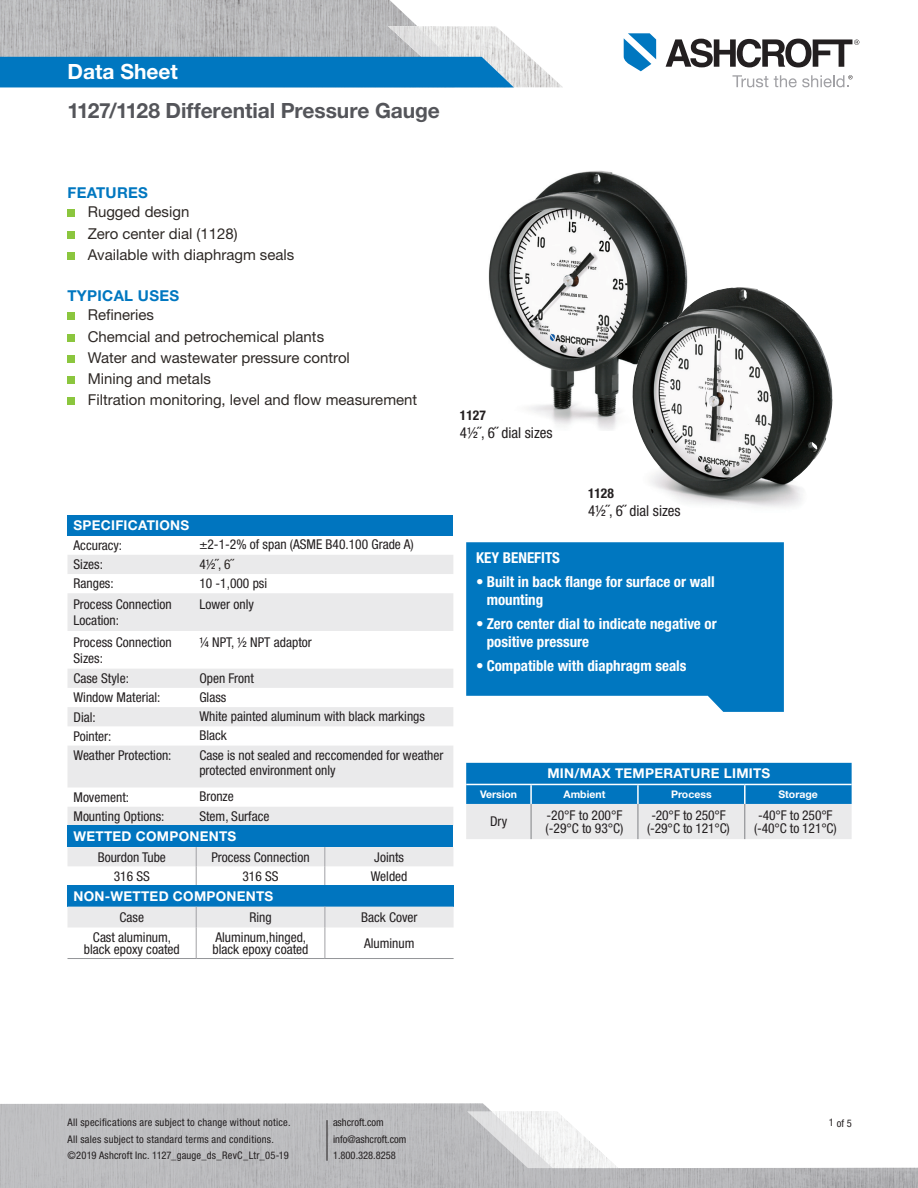
<style>
.page{position:relative;width:918px;height:1188px;background:#fff}
.page>*{position:absolute;margin:0;border:0;box-sizing:border-box;transform-origin:0 0}
.t1{font:700 21px "Helvetica Neue LT Std";letter-spacing:-.005em;color:#54555a}
.t2{font:700 21px "Helvetica Neue LT Std";color:#fff}
.t3{font:15px "Helvetica Neue LT Pro";color:#2e2926}
.t4{font:700 condensed 15px/18px "Helvetica Neue LT Std";color:#fff}
.t5{font:condensed 15px "Helvetica Neue LT Pro";color:#231f20}
.t6{font:700 15px "Helvetica Neue LT Std";letter-spacing:.02em;color:#0077c0}
.TABLE_Body{font:condensed 13.5px/15.8px "Helvetica Neue LT Pro";color:#231f20}
.TABLE_Header{font:700 13.5px "Helvetica Neue LT Std";letter-spacing:.02em;color:#fff}
.t7{font:700 condensed 13.5px "Helvetica Neue LT Std";color:#231f20}
.t8{font:condensed 10.5px/16.5px "Helvetica Neue LT Pro";letter-spacing:.02em;color:#231f20}
.t9{font:condensed 10.5px/16.5px "Helvetica Neue LT Pro";color:#231f20}
.TABLE_Subhead{font:700 10.5px "Helvetica Neue LT Std";color:#fff}
.s1{color:#2e2926}
</style>
<div class="page">
<hr style="left:4px;top:87px;width:451px;height:1px;background:#ceced0">
<img style="left:0;top:0;width:417px;height:26px">
<svg style="left:732px;top:75px;width:36px;height:12px"></svg>
<svg style="left:624px;top:33px;width:32px;height:38px"></svg>
<svg style="left:666px;top:39px;width:193px;height:28px"></svg>
<svg style="left:0;top:26px;width:562px;height:61px;background:#70a5c5"></svg>
<svg style="left:774px;top:75px;width:79px;height:12px"></svg>
<svg style="left:0;top:1103px;width:918px;height:85px;fill:#bdbec0"></svg>
<svg style="left:467px;top:1111px;width:151px;height:57px"></svg>
<hr style="left:327px;top:1120px;width:1px;height:41px;background:#231f20">
<div style="left:68px;top:210px;width:7px;height:7px;background:#8bc63e"></div>
<div style="left:68px;top:231px;width:7px;height:8px;background:#8bc63e"></div>
<div style="left:68px;top:252px;width:7px;height:8px;background:#8bc63e"></div>
<div style="left:68px;top:312px;width:7px;height:8px;background:#8bc63e"></div>
<div style="left:68px;top:334px;width:7px;height:8px;background:#8bc63e"></div>
<div style="left:68px;top:355px;width:7px;height:8px;background:#8bc63e"></div>
<div style="left:68px;top:376px;width:7px;height:8px;background:#8bc63e"></div>
<div style="left:68px;top:397px;width:7px;height:8px;background:#8bc63e"></div>
<svg style="left:466px;top:542px;width:318px;height:170px;background:#1381c4"></svg>
<img style="left:488px;top:170px;width:200px;height:260px">
<div style="left:68px;top:515px;width:385px;height:21px;background:#0075bf"></div>
<svg style="left:68px;top:555px;width:385px;height:270px;fill:#eaeaeb"></svg>
<div style="left:68px;top:825px;width:385px;height:22px;background:#0075bf"></div>
<svg style="left:68px;top:847px;width:385px;height:38px"></svg>
<div style="left:68px;top:885px;width:386px;height:22px;background:#0075bf"></div>
<div style="left:68px;top:907px;width:386px;height:21px;background:#eaeaeb"></div>
<hr style="left:196px;top:928px;width:1px;height:30px;background:#a1a1a5">
<hr style="left:325px;top:928px;width:1px;height:30px;background:#a1a1a5">
<hr style="left:68px;top:958px;width:128px;height:1px;background:#939598">
<hr style="left:196px;top:958px;width:129px;height:1px;background:#939598">
<hr style="left:325px;top:958px;width:129px;height:1px;background:#939598">
<svg style="left:466px;top:763px;width:386px;height:76px;background:#71add4"></svg>
<hr style="left:531px;top:804px;width:1px;height:35px;background:#808285">
<hr style="left:638px;top:804px;width:1px;height:35px;background:#808285">
<hr style="left:744px;top:804px;width:1px;height:35px;background:#808285">
<img style="left:632px;top:287px;width:176px;height:220px">
<h1 class="t2" style="left:68px;top:59px;width:112px">Data Sheet</h1>
<h1 class="t1" style="left:68px;top:98px;width:374px">1127/1128 Differential Pressure Gauge</h1>
<p class="t6" style="left:68px;top:183px;width:82px">FEATURES</p>
<p class="t3" style="left:88px;top:203px;width:103px">Rugged design</p>
<p class="t3" style="left:88px;top:224px;width:152px">Zero center dial (1128)</p>
<p class="t3" style="left:88px;top:245px;width:208px">Available with diaphragm seals</p>
<p class="t6" style="left:68px;top:286px;width:113px">TYPICAL USES</p>
<p class="t3" style="left:88px;top:306px;width:68px">Refineries</p>
<p class="t3" style="left:88px;top:327px;width:238px">Chemcial and petrochemical plants</p>
<p class="t3" style="left:88px;top:348px;width:264px">Water and wastewater pressure control</p>
<p class="t3" style="left:88px;top:370px;width:125px">Mining and metals</p>
<p class="t3" style="left:88px;top:391px;width:331px">Filtration monitoring, level and flow measurement</p>
<p class="t7" style="left:460px;top:407px;width:27px">1127</p>
<p class="t5" style="left:460px;top:424px;width:94px">4½˝, 6˝ dial sizes</p>
<p class="TABLE_Header" style="left:74px;top:517px;width:117px">SPECIFICATIONS</p>
<p class="TABLE_Body" style="left:74px;top:537px;width:50px">Accuracy:</p>
<p class="TABLE_Body" style="left:199px;top:537px;width:216px">±2-1-2% of span (ASME B40.100 Grade A)</p>
<p class="TABLE_Body" style="left:74px;top:556px;width:31px">Sizes:</p>
<p class="TABLE_Body" style="left:199px;top:556px;width:36px">4½˝<span class="s1">, 6˝</span></p>
<p class="TABLE_Body" style="left:74px;top:576px;width:42px">Ranges:</p>
<p class="TABLE_Body" style="left:199px;top:575px;width:69px">10 -1,000 psi</p>
<p class="TABLE_Body" style="left:74px;top:596px;width:100px">Process Connection<br>Location:</p>
<p class="TABLE_Body" style="left:199px;top:596px;width:56px">Lower only</p>
<p class="TABLE_Body" style="left:74px;top:634px;width:100px">Process Connection<br>Sizes:</p>
<p class="TABLE_Body" style="left:199px;top:634px;width:114px">¼ NPT, ½ NPT adaptor</p>
<p class="TABLE_Body" style="left:74px;top:670px;width:57px">Case Style:</p>
<p class="TABLE_Body" style="left:199px;top:670px;width:56px">Open Front</p>
<p class="TABLE_Body" style="left:74px;top:690px;width:88px">Window Material:</p>
<p class="TABLE_Body" style="left:199px;top:689px;width:28px">Glass</p>
<p class="TABLE_Body" style="left:74px;top:709px;width:24px">Dial:</p>
<p class="TABLE_Body" style="left:199px;top:708px;width:227px">White painted aluminum with black markings</p>
<p class="TABLE_Body" style="left:74px;top:728px;width:39px">Pointer:</p>
<p class="TABLE_Body" style="left:199px;top:727px;width:29px">Black</p>
<p class="TABLE_Body" style="left:74px;top:747px;width:100px">Weather Protection:</p>
<p class="TABLE_Body" style="left:199px;top:747px;width:246px">Case is not sealed and reccomended for weather protected environment only</p>
<p class="TABLE_Body" style="left:74px;top:789px;width:57px">Movement:</p>
<p class="TABLE_Body" style="left:199px;top:789px;width:36px">Bronze</p>
<p class="TABLE_Body" style="left:74px;top:808px;width:92px">Mounting Options:</p>
<p class="TABLE_Body" style="left:199px;top:808px;width:72px">Stem, Surface</p>
<p class="TABLE_Header" style="left:74px;top:828px;width:164px">WETTED COMPONENTS</p>
<p class="TABLE_Body" style="left:98px;top:849px;width:70px">Bourdon Tube</p>
<p class="TABLE_Body" style="left:211px;top:849px;width:100px">Process Connection</p>
<p class="TABLE_Body" style="left:374px;top:849px;width:31px">Joints</p>
<p class="TABLE_Body" style="left:114px;top:868px;width:38px">316 SS</p>
<p class="TABLE_Body" style="left:242px;top:868px;width:38px">316 SS</p>
<p class="TABLE_Body" style="left:371px;top:868px;width:38px">Welded</p>
<p class="TABLE_Header" style="left:74px;top:887px;width:201px">NON-WETTED COMPONENTS</p>
<p class="TABLE_Body" style="left:120px;top:909px;width:26px">Case</p>
<p class="TABLE_Body" style="left:249px;top:909px;width:24px">Ring</p>
<p class="TABLE_Body" style="left:361px;top:909px;width:58px">Back Cover</p>
<p class="TABLE_Body" style="left:84px;top:931px;width:98px;line-height:12px;text-align:center">Cast aluminum, black epoxy coated</p>
<p class="TABLE_Body" style="left:213px;top:931px;width:98px;line-height:12px">Aluminum,hinged, black epoxy coated</p>
<p class="TABLE_Body" style="left:364px;top:935px;width:52px">Aluminum</p>
<p class="t7" style="left:588px;top:485px;width:27px">1128</p>
<p class="t5" style="left:588px;top:502px;width:94px">4½˝, 6˝ dial sizes</p>
<p class="t4" style="left:476px;top:548px;width:85px">KEY BENEFITS</p>
<p class="t4" style="left:487px;top:572px;width:230px;text-indent:-10px">• Built in back flange for surface or wall mounting</p>
<p class="t4" style="left:487px;top:614px;width:232px;text-indent:-10px">• Zero center dial to indicate negative or positive pressure</p>
<p class="t4" style="left:476px;top:656px;width:212px">• Compatible with diaphragm seals</p>
<p class="TABLE_Header" style="left:547px;top:765px;width:224px">MIN/MAX TEMPERATURE LIMITS</p>
<p class="TABLE_Subhead" style="left:480px;top:788px;width:39px">Version</p>
<p class="TABLE_Subhead" style="left:564px;top:788px;width:43px">Ambient</p>
<p class="TABLE_Subhead" style="left:671px;top:788px;width:42px">Process</p>
<p class="TABLE_Subhead" style="left:778px;top:788px;width:41px">Storage</p>
<p class="TABLE_Body" style="left:490px;top:814px;width:19px">Dry</p>
<p class="TABLE_Body" style="left:546px;top:808px;width:79px;line-height:13.5px">-20°F to 200°F (-29°C to 93°C)</p>
<p class="TABLE_Body" style="left:647px;top:808px;width:84px;line-height:13.5px;text-align:center">-20°F to 250°F (-29°C to 121°C)</p>
<p class="TABLE_Body" style="left:754px;top:808px;width:84px;line-height:13.5px;text-align:center">-40°F to 250°F (-40°C to 121°C)</p>
<p class="t8" style="left:68px;top:1114px;width:225px">All specifications are subject to change without notice.<br>All sales subject to standard terms and conditions. ©2019 Ashcroft Inc. 1127_gauge_ds_RevC_Ltr_05-19</p>
<p class="t9" style="left:333px;top:1114px;width:75px">ashcroft.com info@ashcroft.com<br>1.800.328.8258</p>
<p class="t8" style="left:829px;top:1115px;width:24px">1 of 5</p>
</div>
